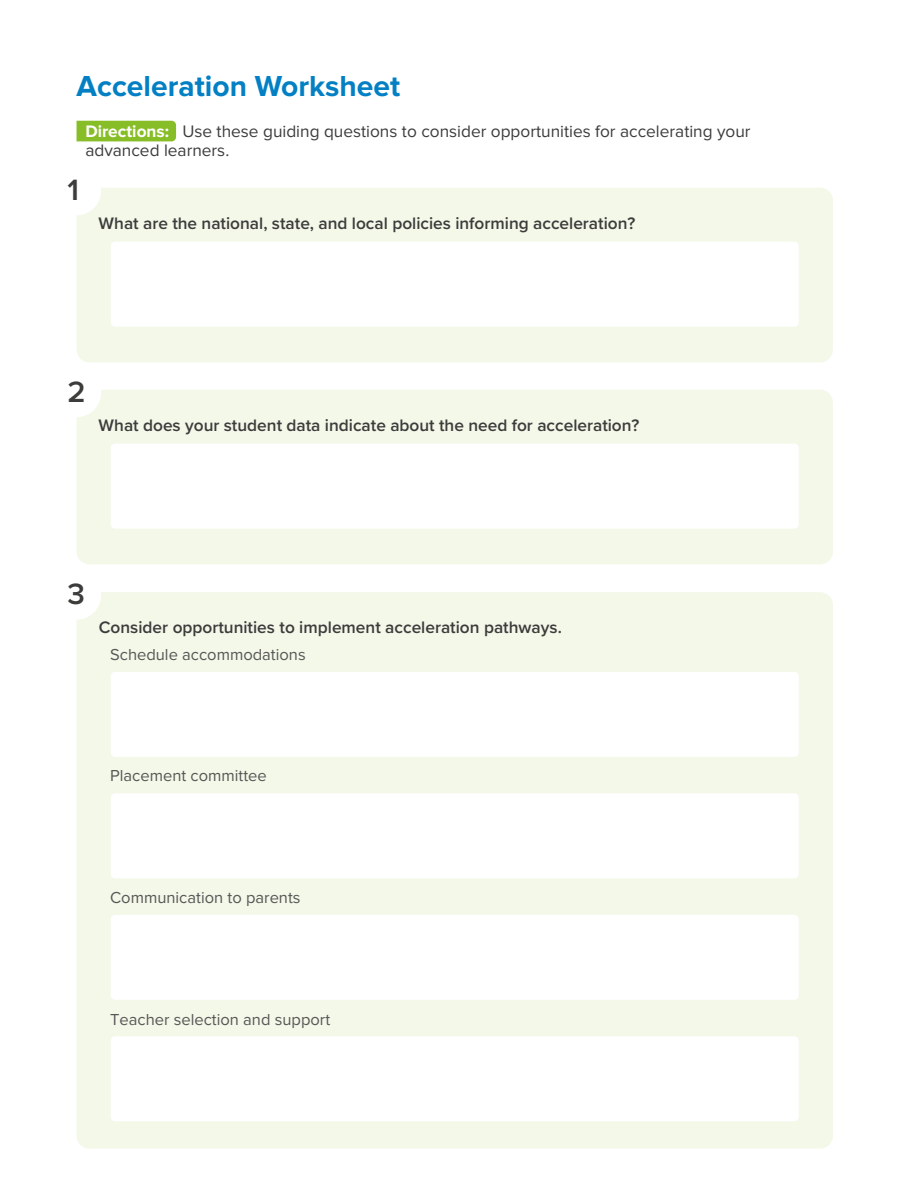
<style>
.page{position:relative;width:918px;height:1188px;background:#fff}
.page>*{position:absolute;margin:0;border:0;box-sizing:border-box;transform-origin:0 0}
.t1{font:600 30.45px "Proxima Nova";color:#3c3c3b}
.t2{font:700 30px "Proxima Nova";color:#0380c4}
.t3{font:600 17.25px "Proxima Nova";color:#3c3c3b}
.t4{font:17.25px/19.5px "Proxima Nova";color:#3c3c3b}
.t5{font:16.5px "Proxima Nova";color:#575756}
.s1{font-weight:700;color:#fff}
</style>
<div class="page">
<div style="left:77px;top:121px;width:99px;height:20px;background:#87bd26"></div>
<div style="left:77px;top:592px;width:756px;height:557px;background:#f3f8e9;border-radius:13px"></div>
<div style="left:111px;top:672px;width:688px;height:85px;background:#fff;border-radius:4px"></div>
<div style="left:111px;top:793px;width:688px;height:85px;background:#fff;border-radius:4px"></div>
<div style="left:111px;top:915px;width:688px;height:85px;background:#fff;border-radius:4px"></div>
<div style="left:111px;top:1036px;width:688px;height:85px;background:#fff;border-radius:4px"></div>
<div style="left:52px;top:571px;width:49px;height:49px;background:#fff;border-radius:50%"></div>
<div style="left:77px;top:188px;width:756px;height:174px;background:#f3f8e9;border-radius:13px"></div>
<div style="left:77px;top:390px;width:756px;height:174px;background:#f3f8e9;border-radius:13px"></div>
<div style="left:111px;top:242px;width:688px;height:85px;background:#fff;border-radius:4px"></div>
<div style="left:111px;top:444px;width:688px;height:85px;background:#fff;border-radius:4px"></div>
<div style="left:52px;top:166px;width:49px;height:49px;background:#fff;border-radius:50%"></div>
<div style="left:52px;top:368px;width:49px;height:49px;background:#fff;border-radius:50%"></div>
<h2 class="t2" style="left:77px;top:69px;width:325px">Acceleration Worksheet</h2>
<p class="t4" style="left:85px;top:122px;width:667px"><span class="s1">Directions:</span> Use these guiding questions to consider opportunities for accelerating your advanced learners.</p>
<h1 class="t1" style="left:67px;top:172px;width:13px">1</h1>
<p class="t3" style="left:99px;top:210px;width:538px">What are the national, state, and local policies informing acceleration?</p>
<h1 class="t1" style="left:67px;top:374px;width:20px">2</h1>
<p class="t3" style="left:99px;top:412px;width:542px">What does your student data indicate about the need for acceleration?</p>
<h1 class="t1" style="left:67px;top:577px;width:19px">3</h1>
<p class="t3" style="left:99px;top:614px;width:465px">Consider opportunities to implement acceleration pathways.</p>
<p class="t5" style="left:110px;top:642px;width:197px">Schedule accommodations</p>
<p class="t5" style="left:110px;top:763px;width:158px">Placement committee</p>
<p class="t5" style="left:110px;top:885px;width:192px">Communication to parents</p>
<p class="t5" style="left:110px;top:1007px;width:222px">Teacher selection and support</p>
</div>
